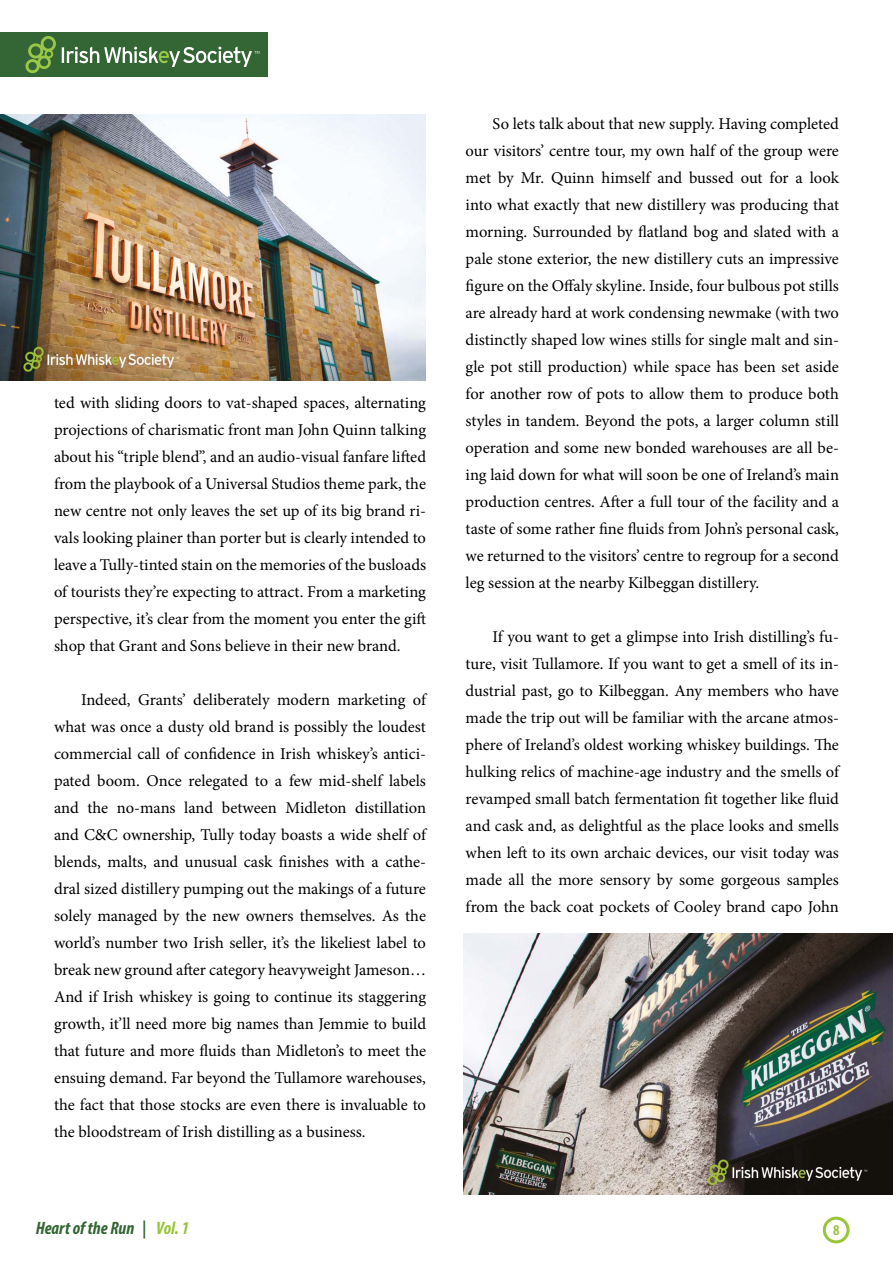
<style>
.page{position:relative;width:893px;height:1263px;background:#fff}
.page>*{position:absolute;margin:0;border:0;box-sizing:border-box;transform-origin:0 0}
.t1{font:italic 700 condensed 18px "Myriad Pro";color:#336634}
.t2{font:16.5px/27px "Minion Pro";color:#000;text-align:justify}
.t3{font:700 condensed 15px "Myriad Pro";color:#9ac43a}
.s1{color:#9ac43a}
</style>
<div class="page">
<div style="left:0;top:32px;width:268px;height:45px;background:#336634"></div>
<div style="left:823px;top:1216px;width:26px;height:27px;border:3px solid #9ac43a;border-radius:50%"></div>
<svg style="left:62px;top:46px;width:197px;height:21px"></svg>
<svg style="left:25px;top:36px;width:31px;height:37px"></svg>
<img style="left:0;top:115px;width:425px;height:266px">
<img style="left:463px;top:933px;width:430px;height:262px">
<p class="t2" style="left:54px;top:389px;width:374px">ted with sliding doors to vat-shaped spaces, alternating projections of charismatic front man John Quinn talking about his “triple blend”, and an audio-visual fanfare lifted from the playbook of a Universal Studios theme park, the new centre not only leaves the set up of its big brand ri&shy;vals looking plainer than porter but is clearly intended to leave a Tully-tinted stain on the memories of the busloads of tourists they’re expecting to attract. From a marketing perspective, it’s clear from the moment you enter the gift shop that Grant and Sons believe in their new brand.</p>
<p class="t2" style="left:54px;top:686px;width:374px;text-indent:27px">Indeed, Grants’ deliberately modern marketing of what was once a dusty old brand is possibly the loudest commercial call of confidence in Irish whiskey’s antici&shy;pated boom. Once relegated to a few mid-shelf labels and the no-mans land between Midleton distillation and C&amp;C ownership, Tully today boasts a wide shelf of blends, malts, and unusual cask finishes with a cathe&shy;dral sized distillery pumping out the makings of a future solely managed by the new owners themselves. As the world’s number two Irish seller, it’s the likeliest label to break new ground after category heavyweight Jameson… And if Irish whiskey is going to continue its staggering growth, it’ll need more big names than Jemmie to build that future and more fluids than Midleton’s to meet the ensuing demand. Far beyond the Tullamore warehouses, the fact that those stocks are even there is invaluable to the bloodstream of Irish distilling as a business.</p>
<p class="t2" style="left:466px;top:110px;width:375px;text-indent:27px">So lets talk about that new supply. Having completed our visitors’ centre tour, my own half of the group were met by Mr. Quinn himself and bussed out for a look into what exactly that new distillery was producing that morning. Surrounded by flatland bog and slated with a pale stone exterior, the new distillery cuts an impressive figure on the Offaly skyline. Inside, four bulbous pot stills are already hard at work condensing newmake (with two distinctly shaped low wines stills for single malt and sin&shy;gle pot still production) while space has been set aside for another row of pots to allow them to produce both styles in tandem. Beyond the pots, a larger column still operation and some new bonded warehouses are all be&shy;ing laid down for what will soon be one of Ireland’s main production centres. After a full tour of the facility and a taste of some rather fine fluids from John’s personal cask, we returned to the visitors’ centre to regroup for a second leg session at the nearby Kilbeggan distillery.</p>
<p class="t2" style="left:466px;top:623px;width:375px;text-indent:27px">If you want to get a glimpse into Irish distilling’s fu&shy;ture, visit Tullamore. If you want to get a smell of its in&shy;dustrial past, go to Kilbeggan. Any members who have made the trip out will be familiar with the arcane atmos&shy;phere of Ireland’s oldest working whiskey buildings. The hulking relics of machine-age industry and the smells of revamped small batch fermentation fit together like fluid and cask and, as delightful as the place looks and smells when left to its own archaic devices, our visit today was made all the more sensory by some gorgeous samples from the back coat pockets of Cooley brand capo John</p>
<p class="t1" style="left:36px;top:1217px;width:155px">Heart of the Run | <span class="s1">Vol. 1</span></p>
<p class="t3" style="left:833px;top:1221px;width:8px">8</p>
</div>
